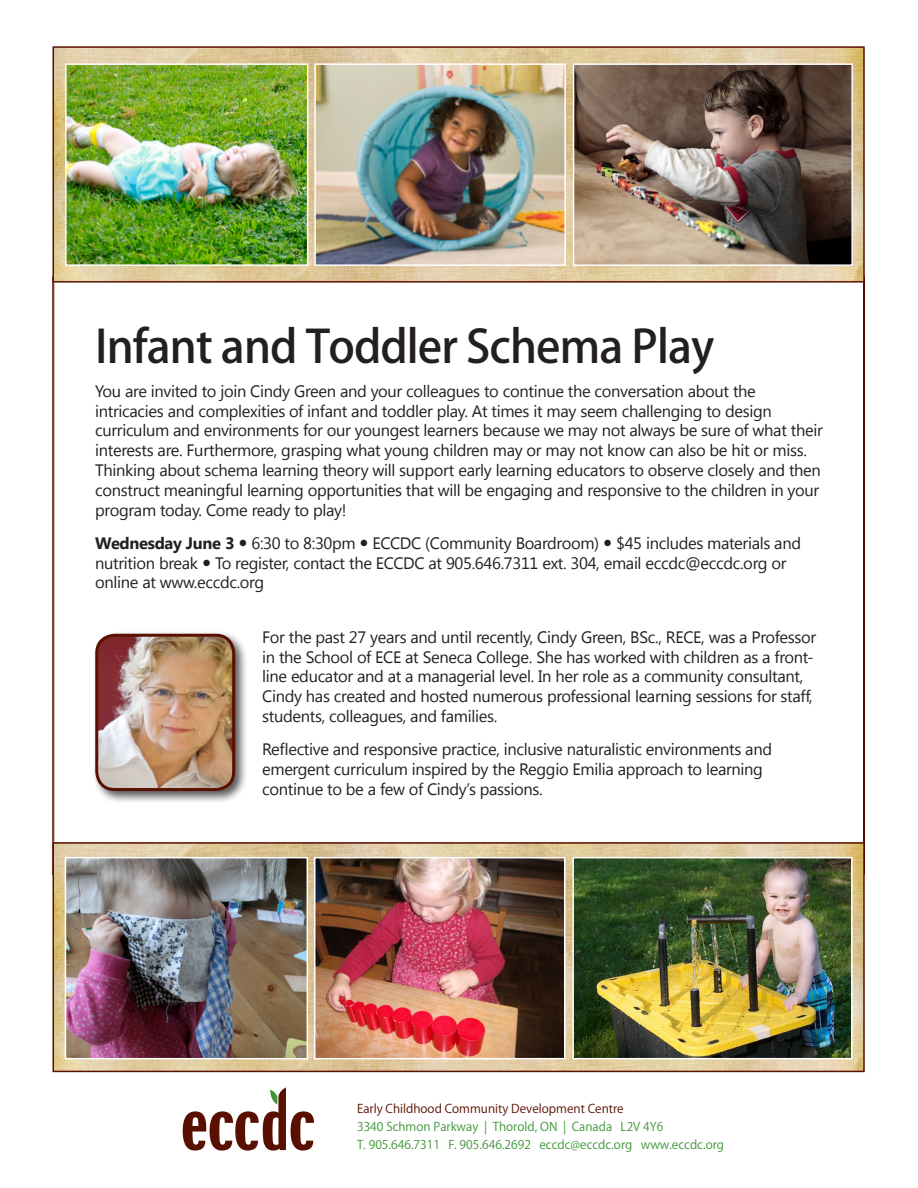
<style>
.page{position:relative;width:918px;height:1188px;background:#fff}
.page>*{position:absolute;margin:0;border:0;box-sizing:border-box;transform-origin:0 0}
.t1{font:500 45px "Koz Go Pro";letter-spacing:-.02em;color:#231f20}
.t2{font:16.5px/19.8px "Segoe UI";letter-spacing:-.02em;color:#231f20}
.t3{font:12px "Koz Go Pro";color:#3f9537}
.t4{font:12px "Koz Go Pro";color:#5a1000}
.s1{font-weight:700}
</style>
<div class="page">
<img style="left:56px;top:845px;width:806px;height:224px">
<div style="left:53px;top:842px;width:812px;height:230px;border:2px solid #5a1000"></div>
<img style="left:55px;top:49px;width:807px;height:231px">
<div style="left:52px;top:46px;width:813px;height:237px;border:2px solid #5a1000"></div>
<img style="left:68px;top:66px;width:237px;height:197px">
<div style="left:65px;top:63px;width:243px;height:203px;border:2px solid #fff"></div>
<img style="left:317px;top:66px;width:246px;height:197px">
<div style="left:314px;top:63px;width:252px;height:203px;border:2px solid #fff"></div>
<img style="left:576px;top:66px;width:274px;height:197px">
<div style="left:573px;top:63px;width:280px;height:203px;border:2px solid #fff"></div>
<div style="left:92px;top:630px;width:156px;height:174px;background:#231f20;opacity:.75"></div>
<img style="left:97px;top:635px;width:137px;height:155px">
<div style="left:95px;top:634px;width:140px;height:157px;border:3px solid #5a1000;border-radius:18px"></div>
<svg style="left:183px;top:1088px;width:131px;height:63px"></svg>
<img style="left:68px;top:860px;width:237px;height:196px">
<div style="left:65px;top:857px;width:243px;height:202px;border:2px solid #fff"></div>
<img style="left:317px;top:860px;width:246px;height:196px">
<div style="left:314px;top:857px;width:252px;height:202px;border:2px solid #fff"></div>
<img style="left:575px;top:860px;width:275px;height:196px">
<div style="left:572px;top:857px;width:281px;height:202px;border:2px solid #fff"></div>
<p class="t1" style="left:95px;top:318px;width:621px">Infant and Toddler Schema Play</p>
<p class="t2" style="left:95px;top:380px;width:729px">You are invited to join Cindy Green and your colleagues to continue the conversation about the intricacies and complexities of infant and toddler play. At times it may seem challenging to design curriculum and environments for our youngest learners because we may not always be sure of what their interests are. Furthermore, grasping what young children may or may not know can also be hit or miss.<br>Thinking about schema learning theory will support early learning educators to observe closely and then construct meaningful learning opportunities that will be engaging and responsive to the children in your program today. Come ready to play!</p>
<p class="t2" style="left:95px;top:532px;width:707px"><span class="s1">Wednesday June 3</span> 6:30 to 8:30pm ECCDC (Community Boardroom) $45 includes materials and nutrition break To register, contact the ECCDC at 905.646.7311 ext. 304, email eccdc@eccdc.org or online at www.eccdc.org</p>
<p class="t2" style="left:262px;top:626px;width:556px">For the past 27 years and until recently, Cindy Green, BSc., RECE, was a Professor in the School of ECE at Seneca College. She has worked with children as a front&shy;line educator and at a managerial level. In her role as a community consultant, Cindy has created and hosted numerous professional learning sessions for staff, students, colleagues, and families.</p>
<p class="t2" style="left:262px;top:739px;width:511px">Reflective and responsive practice, inclusive naturalistic environments and emergent curriculum inspired by the Reggio Emilia approach to learning continue to be a few of Cindy’s passions.</p>
<p class="t4" style="left:357px;top:1101px;width:268px">Early Childhood Community Development Centre</p>
<p class="t3" style="left:357px;top:1119px;width:308px">3340 Schmon Parkway | Thorold, ON | Canada L2V 4Y6</p>
<p class="t3" style="left:357px;top:1137px;width:369px">T. 905.646.7311 F. 905.646.2692 eccdc@eccdc.org www.eccdc.org</p>
</div>
